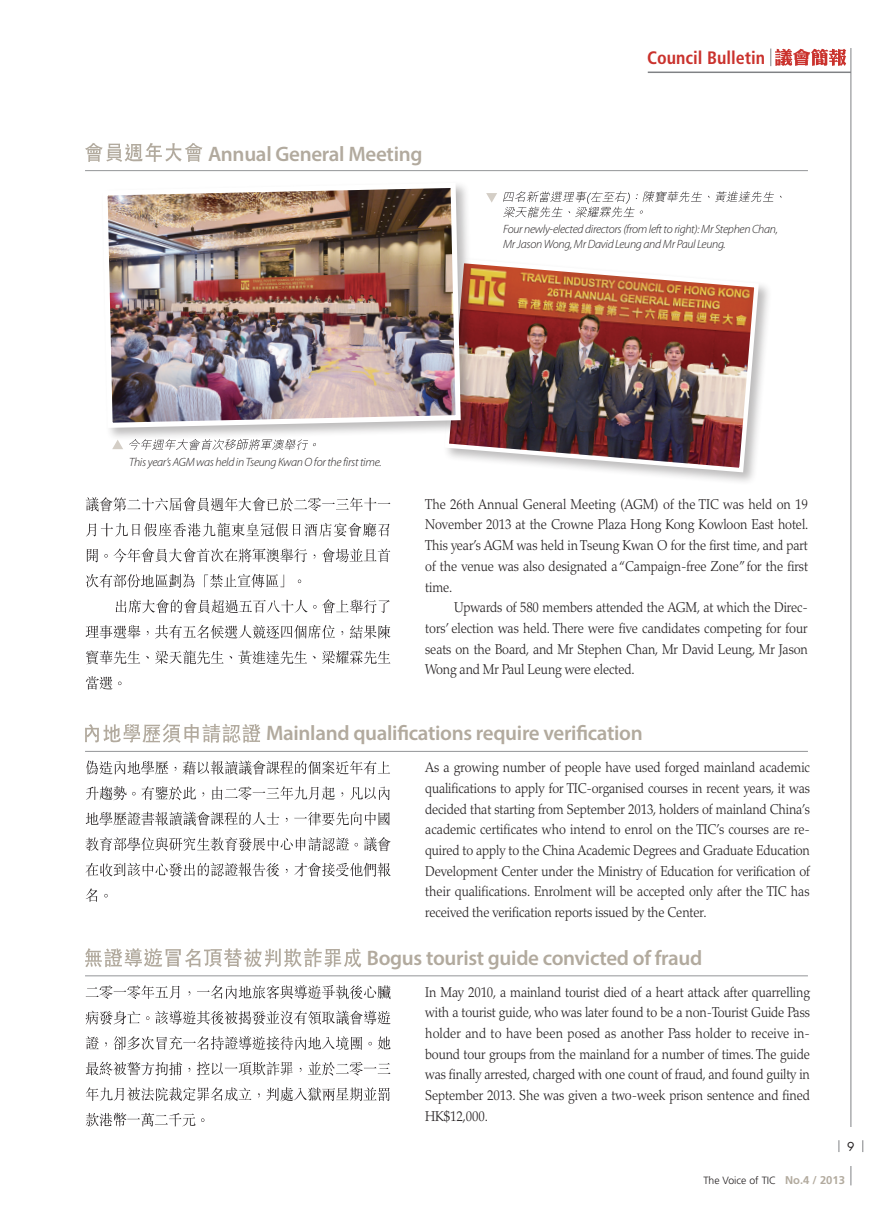
<style>
.page{position:relative;width:893px;height:1212px;background:#fff}
.page>*{position:absolute;margin:0;border:0;box-sizing:border-box;transform-origin:0 0}
.t1{font:600 21px "Myriad Pro";letter-spacing:-.015em;color:#b2aa9e}
.t2{font:700 condensed 18px "Frutiger";color:#ca322d}
.t3{font:300 14.25px/20.7px "Palatino";letter-spacing:-.01em;color:#231f20;text-align:justify;scale:.9 1}
.t4{font:italic 300 12px/15px "Myriad Pro";letter-spacing:-.025em;color:#231f20}
.t5{font:12px "Futura";color:#231f20}
.t6{font:300 10.5px "Frutiger";color:#231f20}
.s1{font-weight:700;font-size:11.25px;color:#b2aa9e}
</style>
<div class="page">
<hr style="left:851px;top:48px;width:1px;height:1137px;background:#808285">
<div style="left:839px;top:1127px;width:54px;height:38px;background:#fff"></div>
<hr style="left:648px;top:72px;width:203px;height:1px;background:#808285">
<svg style="left:770px;top:49px;width:76px;height:17px"></svg>
<svg style="left:838px;top:1140px;width:1px;height:12px"></svg>
<svg style="left:862px;top:1140px;width:1px;height:12px"></svg>
<div style="left:443px;top:257px;width:330px;height:229px;background:#231f20;opacity:.3"></div>
<img style="left:443px;top:257px;width:318px;height:218px">
<hr style="left:85px;top:170px;width:723px;height:1px;background:#939598">
<svg style="left:85px;top:143px;width:117px;height:19px"></svg>
<svg style="left:86px;top:676px;width:36px;height:14px"></svg>
<svg style="left:86px;top:650px;width:304px;height:14px"></svg>
<svg style="left:86px;top:625px;width:305px;height:14px"></svg>
<svg style="left:116px;top:599px;width:274px;height:14px"></svg>
<svg style="left:86px;top:574px;width:215px;height:14px"></svg>
<svg style="left:87px;top:548px;width:303px;height:14px"></svg>
<svg style="left:86px;top:522px;width:303px;height:15px"></svg>
<svg style="left:86px;top:497px;width:304px;height:14px"></svg>
<hr style="left:85px;top:751px;width:723px;height:1px;background:#939598">
<hr style="left:85px;top:975px;width:723px;height:1px;background:#939598">
<svg style="left:85px;top:723px;width:175px;height:20px"></svg>
<svg style="left:85px;top:948px;width:276px;height:19px"></svg>
<svg style="left:86px;top:888px;width:22px;height:14px"></svg>
<svg style="left:86px;top:862px;width:305px;height:15px"></svg>
<svg style="left:85px;top:837px;width:306px;height:14px"></svg>
<svg style="left:86px;top:811px;width:304px;height:15px"></svg>
<svg style="left:86px;top:786px;width:304px;height:14px"></svg>
<svg style="left:86px;top:760px;width:304px;height:15px"></svg>
<svg style="left:86px;top:1112px;width:119px;height:15px"></svg>
<svg style="left:86px;top:1087px;width:304px;height:14px"></svg>
<svg style="left:86px;top:1061px;width:304px;height:14px"></svg>
<svg style="left:86px;top:1036px;width:305px;height:14px"></svg>
<svg style="left:86px;top:1010px;width:305px;height:15px"></svg>
<svg style="left:86px;top:985px;width:305px;height:14px"></svg>
<div style="left:101px;top:181px;width:373px;height:261px;background:#231f20;opacity:.3"></div>
<img style="left:101px;top:181px;width:362px;height:249px">
<svg style="left:129px;top:439px;width:187px;height:11px"></svg>
<svg style="left:503px;top:191px;width:279px;height:27px"></svg>
<svg style="left:112px;top:440px;width:11px;height:9px"></svg>
<svg style="left:486px;top:193px;width:11px;height:10px"></svg>
<h1 class="t1" style="left:208px;top:140px;width:216px">Annual General Meeting</h1>
<p class="t2" style="left:647px;top:47px;width:120px">Council Bulletin</p>
<p class="t4" style="left:503px;top:222px;width:276px">Four newly-elected directors (from left to right): Mr Stephen Chan,<br>Mr Jason Wong, Mr David Leung and Mr Paul Leung.</p>
<p class="t4" style="left:129px;top:454px;width:254px">This year’s AGM was held in Tseung Kwan O for the first time.</p>
<p class="t3" style="left:425px;top:494px;width:427px">The 26th Annual General Meeting (AGM) of the TIC was held on 19<br>November 2013 at the Crowne Plaza Hong Kong Kowloon East hotel.<br>This year’s AGM was held in Tseung Kwan O for the first time, and part of the venue was also designated a “Campaign-free Zone” for the first time.</p>
<p class="t3" style="left:425px;top:597px;width:427px;text-indent:29px">Upwards of 580 members attended the AGM, at which the Direc&shy;tors’ election was held. There were five candidates competing for four seats on the Board, and Mr Stephen Chan, Mr David Leung, Mr Jason Wong and Mr Paul Leung were elected.</p>
<h1 class="t1" style="left:266px;top:720px;width:378px">Mainland qualifications require verification</h1>
<p class="t3" style="left:425px;top:757px;width:429px">As a growing number of people have used forged mainland academic qualifications to apply for TIC-organised courses in recent years, it was decided that starting from September 2013, holders of mainland China’s academic certificates who intend to enrol on the TIC’s courses are re&shy;quired to apply to the China Academic Degrees and Graduate Education Development Center under the Ministry of Education for verification of their qualifications. Enrolment will be accepted only after the TIC has received the verification reports issued by the Center.</p>
<h1 class="t1" style="left:367px;top:944px;width:337px">Bogus tourist guide convicted of fraud</h1>
<p class="t3" style="left:425px;top:982px;width:429px">In May 2010, a mainland tourist died of a heart attack after quarrelling with a tourist guide, who was later found to be a non-Tourist Guide Pass holder and to have been posed as another Pass holder to receive in&shy;bound tour groups from the mainland for a number of times. The guide was finally arrested, charged with one count of fraud, and found guilty in September 2013. She was given a two-week prison sentence and fined HK$12,000.</p>
<p class="t5" style="left:847px;top:1138px;width:9px">9</p>
<p class="t6" style="left:703px;top:1174px;width:143px">The Voice of TIC <span class="s1">No.4 / 2013</span></p>
</div>
